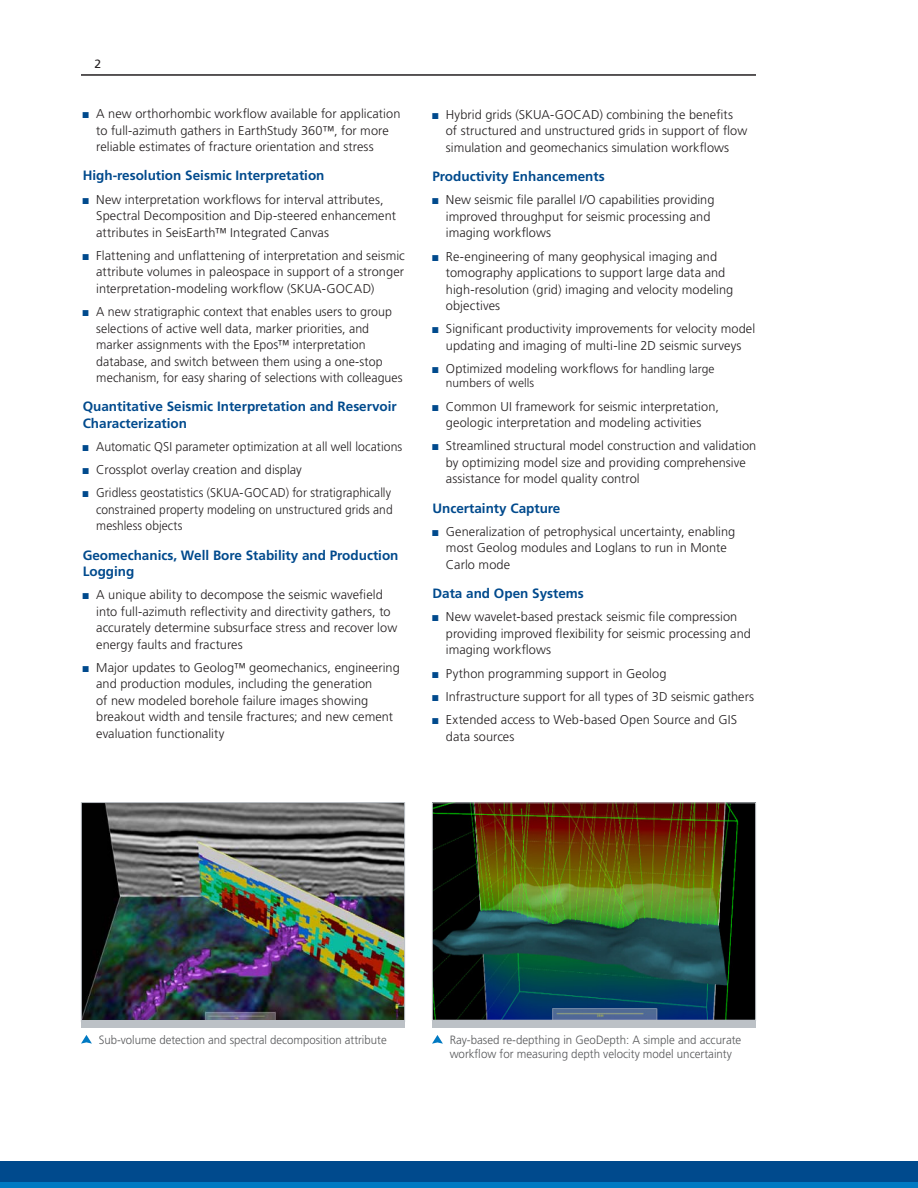
<style>
.page{position:relative;width:918px;height:1188px;background:#fff}
.page>*{position:absolute;margin:0;border:0;box-sizing:border-box;transform-origin:0 0}
.t1{font:700 13.5px/16.2px "Frutiger LT Std";color:#004a8d}
.t2{font:300 12.75px/16.5px "Frutiger LT Std";letter-spacing:.005em;color:#231f20}
.t3{font:300 12.75px/16.5px "Frutiger LT Std";letter-spacing:.005em;color:#231f20;scale:.94 1}
.t4{font:300 12.75px "Frutiger LT Std";letter-spacing:.005em;color:#231f20;scale:.96 1}
.t5{font:300 12px/14.4px "Frutiger LT Std";color:#57585a;scale:.96 1}
.t6{font:300 12px "Frutiger LT Std";color:#57585a;scale:.95 1}
.t7{font:300 12px "Frutiger LT Std";letter-spacing:.005em;color:#231f20}
.Page_Number{font:12px "Frutiger LT Std";color:#231f20}
.s1{font-family:"Arial Narrow";font-weight:400;color:#004a8d}
.s2{font-size:12px}
</style>
<div class="page">
<svg style="left:0;top:1181px;width:918px;height:7px;background:#0072ba"></svg>
<div style="left:0;top:1161px;width:918px;height:20px;background:#004a8d"></div>
<hr style="left:81px;top:74px;width:675px;height:2px;background:#231f20">
<svg style="left:81px;top:1035px;width:11px;height:9px"></svg>
<img style="left:83px;top:804px;width:320px;height:216px">
<div style="left:81px;top:802px;width:324px;height:220px;border:1px solid #bcc1c6"></div>
<svg style="left:432px;top:1035px;width:11px;height:9px"></svg>
<img style="left:434px;top:804px;width:320px;height:215px">
<div style="left:432px;top:802px;width:324px;height:219px;border:1px solid #bcc1c6"></div>
<div style="left:81px;top:1020px;width:324px;height:8px;background:#bcc1c6"></div>
<div style="left:432px;top:1020px;width:324px;height:8px;background:#bcc1c6"></div>
<p class="Page_Number" style="left:94px;top:57px;width:8px">2</p>
<p class="t2" style="left:96px;top:106px;width:306px;text-indent:-13px"><span class="s1">■</span> A new orthorhombic workflow available for application to full-azimuth gathers in EarthStudy 360™, for more reliable estimates of fracture orientation and stress</p>
<h4 class="t1" style="left:83px;top:168px;width:243px">High-resolution Seismic Interpretation</h4>
<p class="t2" style="left:96px;top:191px;width:301px;text-indent:-14px"><span class="s1">■</span> New interpretation workflows for interval attributes,<br>Spectral Decomposition and Dip-steered enhancement attributes in SeisEarth™ Integrated Canvas</p>
<p class="t2" style="left:96px;top:248px;width:310px;text-align:justify;text-indent:-14px"><span class="s1">■</span> Flattening and unflattening of interpretation and seismic attribute volumes in paleospace in support of a stronger interpretation-modeling workflow (SKUA-GOCAD)</p>
<p class="t2" style="left:96px;top:304px;width:308px;text-indent:-14px"><span class="s1">■</span> A new stratigraphic context that enables users to group selections of active well data, marker priorities, and marker assignments with the Epos™ interpretation database, and switch between them using a one-stop mechanism, for easy sharing of selections with colleagues</p>
<h4 class="t1" style="left:83px;top:399px;width:316px">Quantitative Seismic Interpretation and Reservoir<br>Characterization</h4>
<p class="t4" style="left:83px;top:439px;width:334px"><span class="s1">■</span> Automatic QSI parameter optimization at all well locations</p>
<p class="t2" style="left:83px;top:462px;width:221px"><span class="s1">■</span> Crossplot overlay creation and display</p>
<p class="t3" style="left:96px;top:485px;width:317px;text-indent:-13px"><span class="s1">■</span> Gridless geostatistics (SKUA-GOCAD) for stratigraphically constrained property modeling on unstructured grids and meshless objects</p>
<h4 class="t1" style="left:83px;top:547px;width:317px">Geomechanics, Well Bore Stability and Production<br>Logging</h4>
<p class="t2" style="left:96px;top:587px;width:303px;text-indent:-14px"><span class="s1">■</span> A unique ability to decompose the seismic wavefield into full-azimuth reflectivity and directivity gathers, to accurately determine subsurface stress and recover low energy faults and fractures</p>
<p class="t2" style="left:96px;top:659px;width:305px;text-indent:-14px"><span class="s1">■</span> Major updates to Geolog™ geomechanics, engineering and production modules, including the generation<br>of new modeled borehole failure images showing breakout width and tensile fractures; and new cement evaluation functionality</p>
<p class="t2" style="left:446px;top:106px;width:303px;text-indent:-14px"><span class="s1">■</span> Hybrid grids (SKUA-GOCAD) combining the benefits of structured and unstructured grids in support of flow simulation and geomechanics simulation workflows</p>
<h4 class="t1" style="left:432px;top:168px;width:174px">Productivity Enhancements</h4>
<p class="t2" style="left:446px;top:192px;width:270px;text-indent:-14px"><span class="s1">■</span> New seismic file parallel I/O capabilities providing improved throughput for seismic processing and imaging workflows</p>
<p class="t2" style="left:446px;top:248px;width:289px;text-indent:-14px"><span class="s1">■</span> Re-engineering of many geophysical imaging and tomography applications to support large data and high-resolution (grid) imaging and velocity modeling objectives</p>
<p class="t2" style="left:432px;top:321px;width:324px;text-align:center"><span class="s1">■</span> Significant productivity improvements for velocity model updating and imaging of multi-line 2D seismic surveys</p>
<p class="t2" style="left:432px;top:361px;width:284px"><span class="s1">■</span> Optimized modeling workflows fo<span class="s2">r handling large</span></p>
<p class="t7" style="left:446px;top:377px;width:90px">numbers of wells</p>
<p class="t2" style="left:432px;top:398px;width:288px;text-align:center"><span class="s1">■</span> Common UI framework for seismic interpretation, geologic interpretation and modeling activities</p>
<p class="t2" style="left:446px;top:438px;width:312px;text-indent:-14px"><span class="s1">■</span> Streamlined structural model construction and validation by optimizing model size and providing comprehensive assistance for model quality control</p>
<h4 class="t1" style="left:432px;top:500px;width:130px">Uncertainty Capture</h4>
<p class="t2" style="left:446px;top:524px;width:291px;text-indent:-14px"><span class="s1">■</span> Generalization of petrophysical uncertainty, enabling most Geolog modules and Loglans to run in Monte<br>Carlo mode</p>
<h4 class="t1" style="left:432px;top:586px;width:153px">Data and Open Systems</h4>
<p class="t2" style="left:446px;top:609px;width:307px;text-indent:-14px"><span class="s1">■</span> New wavelet-based prestack seismic file compression providing improved flexibility for seismic processing and imaging workflows</p>
<p class="t2" style="left:432px;top:665px;width:236px"><span class="s1">■</span> Python programming support in Geolog</p>
<p class="t2" style="left:432px;top:689px;width:323px"><span class="s1">■</span> Infrastructure support for all types of 3D seismic gathers</p>
<p class="t2" style="left:446px;top:712px;width:293px;text-indent:-14px"><span class="s1">■</span> Extended access to Web-based Open Source and GIS data sources</p>
<p class="t6" style="left:99px;top:1033px;width:305px">Sub-volume detection and spectral decomposition attribute</p>
<p class="t5" style="left:450px;top:1032px;width:305px">Ray-based re-depthing in GeoDepth: A simple and accurate workflow for measuring depth velocity model uncertainty</p>
</div>
